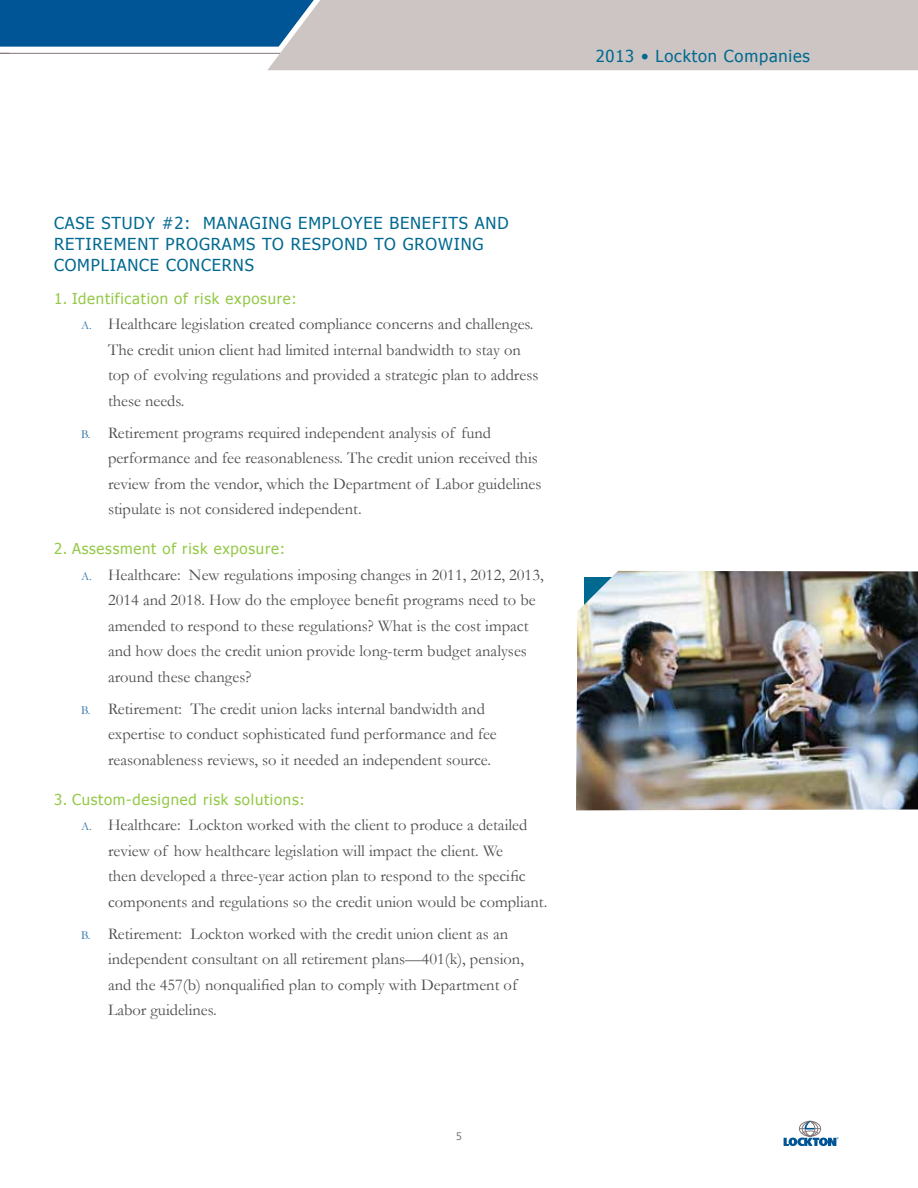
<style>
.page{position:relative;width:918px;height:1188px;background:#fff}
.page>*{position:absolute;margin:0;border:0;box-sizing:border-box;transform-origin:0 0}
.t1{font:16.5px/25.5px "Garamond";color:#4d4d4f}
.t2{font:16.5px/21px "Tahoma";letter-spacing:.05em;color:#006990}
.t3{font:15px "Tahoma";letter-spacing:.05em;color:#94c947}
.t4{font:10.5px "Tahoma";color:#857777}
.s1{font-size:12px;color:#266fa6}
</style>
<div class="page">
<hr style="left:0;top:53px;width:288px;height:1px;background:#857777">
<div style="left:267px;top:0;width:651px;height:70px;background:#ccc5c4"></div>
<svg style="left:0;top:0;width:314px;height:47px;background:#0e5d9a"></svg>
<svg style="left:784px;top:1121px;width:55px;height:25px"></svg>
<img style="left:576px;top:571px;width:342px;height:239px">
<p class="t2" style="left:596px;top:44px;width:216px">2013 • Lockton Companies</p>
<p class="t2" style="left:54px;top:211px;width:456px">CASE STUDY #2: MANAGING EMPLOYEE BENEFITS AND<br>RETIREMENT PROGRAMS TO RESPOND TO GROWING<br>COMPLIANCE CONCERNS</p>
<p class="t3" style="left:54px;top:288px;width:244px">1. Identification of risk exposure:</p>
<p class="t1" style="left:108px;top:311px;width:432px;text-indent:-27px"><span class="s1">A.</span> Healthcare legislation created compliance concerns and challenges.<br>The credit union client had limited internal bandwidth to stay on top of evolving regulations and provided a strategic plan to address these needs.</p>
<p class="t1" style="left:108px;top:420px;width:435px;text-indent:-27px"><span class="s1">B.</span> Retirement programs required independent analysis of fund performance and fee reasonableness. The credit union received this review from the vendor, which the Department of Labor guidelines stipulate is not considered independent.</p>
<p class="t3" style="left:54px;top:539px;width:233px">2. Assessment of risk exposure:</p>
<p class="t1" style="left:108px;top:561px;width:437px;text-indent:-27px"><span class="s1">A.</span> Healthcare: New regulations imposing changes in 2011, 2012, 2013, 2014 and 2018. How do the employee benefit programs need to be amended to respond to these regulations? What is the cost impact and how does the credit union provide long-term budget analyses around these changes?</p>
<p class="t1" style="left:108px;top:696px;width:390px;text-indent:-27px"><span class="s1">B.</span> Retirement: The credit union lacks internal bandwidth and expertise to conduct sophisticated fund performance and fee reasonableness reviews, so it needed an independent source.</p>
<p class="t3" style="left:54px;top:789px;width:252px">3. Custom-designed risk solutions:</p>
<p class="t1" style="left:108px;top:812px;width:441px;text-indent:-27px"><span class="s1">A.</span> Healthcare: Lockton worked with the client to produce a detailed review of how healthcare legislation will impact the client. We<br>then developed a three-year action plan to respond to the specific components and regulations so the credit union would be compliant.</p>
<p class="t1" style="left:108px;top:921px;width:417px;text-indent:-27px"><span class="s1">B.</span> Retirement: Lockton worked with the credit union client as an independent consultant on all retirement plans—401(k), pension, and the 457(b) nonqualified plan to comply with Department of Labor guidelines.</p>
<p class="t4" style="left:456px;top:1129px;width:7px">5</p>
</div>
